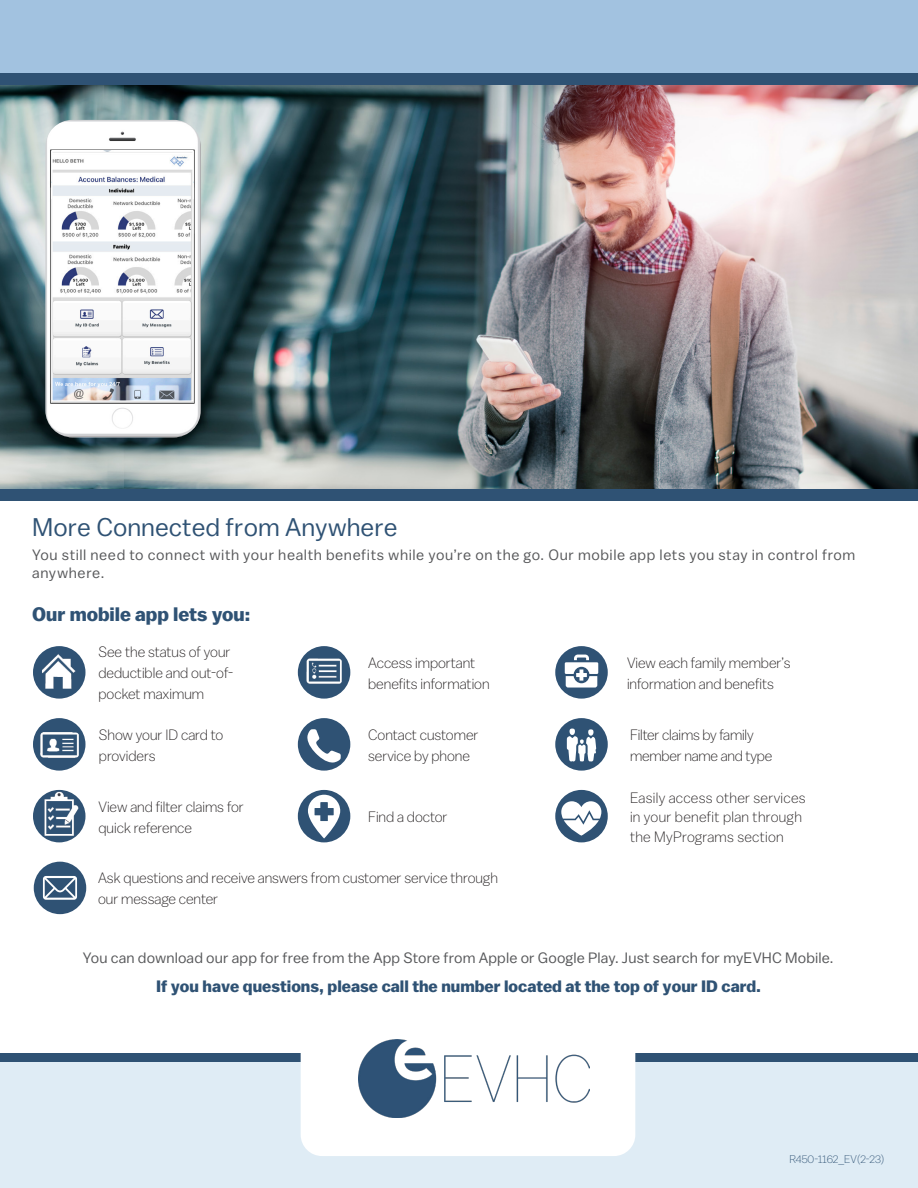
<style>
.page{position:relative;width:918px;height:1188px;background:#fff}
.page>*{position:absolute;margin:0;border:0;box-sizing:border-box;transform-origin:0 0}
.t1{font:25.5px "Balto";color:#2f5274}
.t2{font:700 19.5px "Balto";color:#2f5274}
.t3{font:700 16.5px "Balto";color:#2f5274}
.HB_Bullet_Copy{font:300 15px/21px "Balto";color:#231f20}
.t4{font:15px/18px "Balto";letter-spacing:.02em;color:#57585a}
.HB_Bullet_Copy-2{font:300 15px/19.5px "Balto";letter-spacing:.02em;color:#231f20}
.t5{font:300 11.25px "Balto";color:#2f5274}
</style>
<div class="page">
<img style="left:0;top:85px;width:918px;height:404px">
<div style="left:0;top:489px;width:918px;height:11px;background:#2f5274"></div>
<div style="left:0;top:0;width:918px;height:79px;background:#a2c2e0"></div>
<div style="left:0;top:73px;width:918px;height:12px;background:#2f5274"></div>
<div style="left:0;top:1058px;width:918px;height:130px;background:#dfecf5"></div>
<div style="left:0;top:1053px;width:918px;height:8px;background:#2f5274"></div>
<div style="left:301px;top:983px;width:334px;height:173px;background:#fff;border-radius:21px"></div>
<img style="left:359px;top:1040px;width:231px;height:77px">
<div style="left:555px;top:646px;width:53px;height:53px;background:#2f5274;border-radius:50%"></div>
<svg style="left:565px;top:655px;width:33px;height:33px"></svg>
<div style="left:34px;top:862px;width:52px;height:52px;background:#2f5274;border-radius:50%"></div>
<svg style="left:43px;top:876px;width:34px;height:24px"></svg>
<div style="left:555px;top:718px;width:53px;height:53px;background:#2f5274;border-radius:50%"></div>
<svg style="left:567px;top:729px;width:29px;height:32px"></svg>
<div style="left:555px;top:790px;width:53px;height:52px;background:#2f5274;border-radius:50%"></div>
<svg style="left:561px;top:801px;width:40px;height:35px"></svg>
<div style="left:298px;top:790px;width:52px;height:52px;background:#2f5274;border-radius:50%"></div>
<svg style="left:308px;top:795px;width:32px;height:44px"></svg>
<div style="left:33px;top:718px;width:53px;height:53px;background:#2f5274;border-radius:50%"></div>
<img style="left:41px;top:732px;width:38px;height:25px">
<div style="left:298px;top:646px;width:52px;height:53px;background:#2f5274;border-radius:50%"></div>
<img style="left:306px;top:659px;width:36px;height:25px">
<div style="left:33px;top:790px;width:53px;height:52px;background:#2f5274;border-radius:50%"></div>
<img style="left:43px;top:792px;width:37px;height:49px">
<div style="left:33px;top:646px;width:53px;height:53px;background:#2f5274;border-radius:50%"></div>
<img style="left:43px;top:654px;width:33px;height:35px">
<img style="left:45px;top:120px;width:156px;height:317px">
<img style="left:54px;top:152px;width:137px;height:247px">
<div style="left:52px;top:150px;width:141px;height:251px;border:1px solid #fff"></div>
<div style="left:298px;top:718px;width:52px;height:53px;background:#2f5274;border-radius:50%"></div>
<svg style="left:307px;top:729px;width:34px;height:34px"></svg>
<p class="t1" style="left:32px;top:511px;width:367px">More Connected from Anywhere</p>
<p class="t4" style="left:32px;top:546px;width:825px">You still need to connect with your health benefits while you’re on the go. Our mobile app lets you stay in control from anywhere.</p>
<p class="t2" style="left:32px;top:602px;width:220px">Our mobile app lets you:</p>
<p class="HB_Bullet_Copy" style="left:98px;top:642px;width:136px">See the status of your deductible and out-of&shy;pocket maximum</p>
<p class="HB_Bullet_Copy" style="left:99px;top:724px;width:126px">Show your ID card to providers</p>
<p class="HB_Bullet_Copy" style="left:98px;top:796px;width:147px">View and filter claims for quick reference</p>
<p class="HB_Bullet_Copy" style="left:368px;top:652px;width:123px">Access important benefits information</p>
<p class="HB_Bullet_Copy" style="left:368px;top:724px;width:112px">Contact customer service by phone</p>
<p class="HB_Bullet_Copy" style="left:368px;top:806px;width:81px">Find a doctor</p>
<p class="HB_Bullet_Copy" style="left:98px;top:868px;width:401px">Ask questions and receive answers from customer service through our message center</p>
<p class="HB_Bullet_Copy" style="left:627px;top:652px;width:165px">View each family member’s information and benefits</p>
<p class="HB_Bullet_Copy" style="left:630px;top:724px;width:125px">Filter claims by family</p>
<p class="HB_Bullet_Copy" style="left:630px;top:745px;width:144px">member name and type</p>
<p class="HB_Bullet_Copy-2" style="left:630px;top:788px;width:177px">Easily access other services in your benefit plan through the MyPrograms section</p>
<p class="t4" style="left:83px;top:948px;width:752px">You can download our app for free from the App Store from Apple or Google Play. Just search for myEVHC Mobile.</p>
<p class="t3" style="left:156px;top:977px;width:607px">If you have questions, please call the number located at the top of your ID card.</p>
<p class="t5" style="left:790px;top:1153px;width:96px">R450-1162_EV(2-23)</p>
</div>
